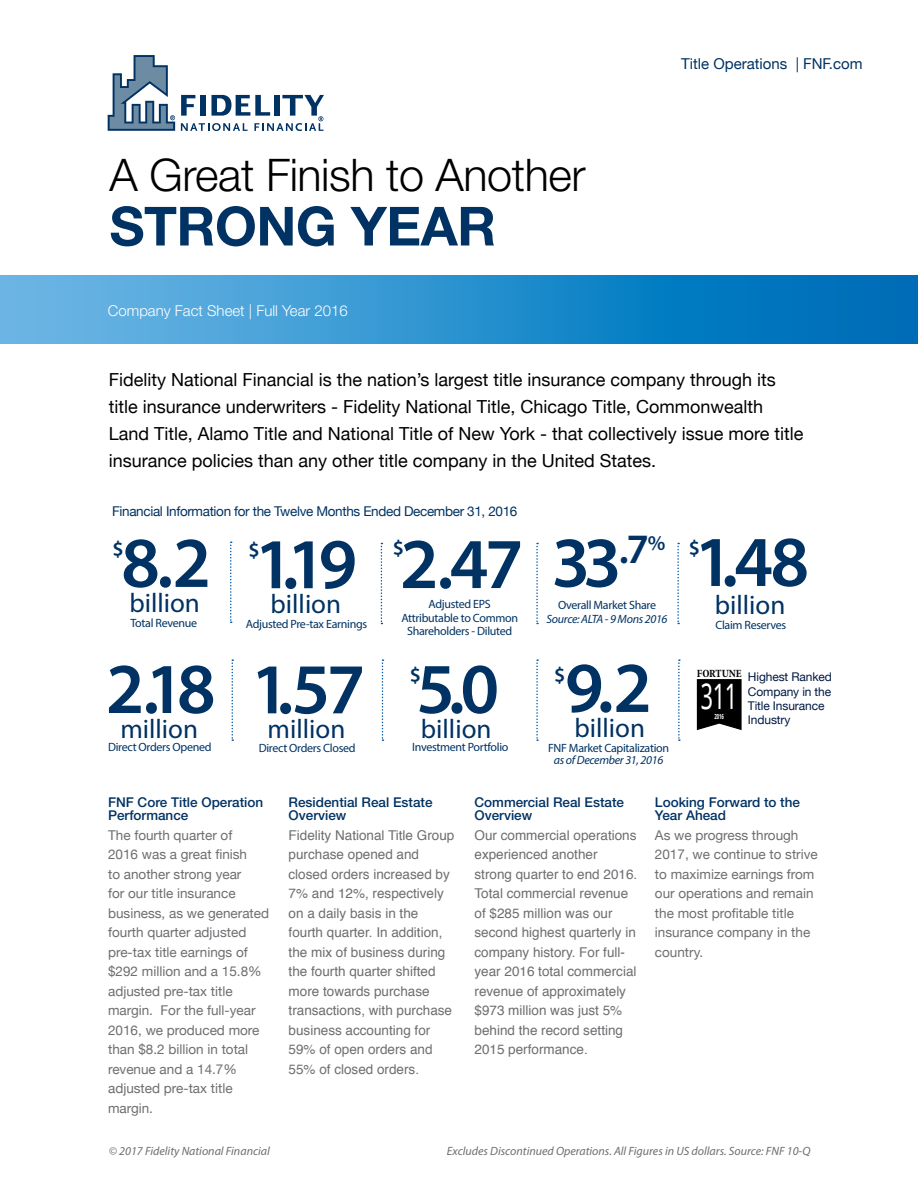
<style>
.page{position:relative;width:918px;height:1188px;background:#fff}
.page>*{position:absolute;margin:0;border:0;box-sizing:border-box;transform-origin:0 0}
.t1{font:600 72px "Myriad Pro";letter-spacing:-.075em;color:#003263}
.t2{font:700 54px "Helvetica Neue LT Pro";letter-spacing:-.01em;color:#003263}
.t3{font:300 45px "Helvetica Neue LT Pro";letter-spacing:-.01em;color:#000}
.t4{font:35.1px "Droid Sans";color:#fff;scale:.64 1}
.t5{font:27px "Myriad Pro";color:#003263}
.t6{font:600 21px "Myriad Pro";color:#003263}
.t7{font:18px/27px "Helvetica Neue";color:#000}
.t8{font:300 15px "Helvetica Neue LT Pro";color:#fff}
.t9{font:15px "Helvetica Neue";color:#003263}
.t10{font:13.5px/19.5px "Helvetica";color:#6d6e71}
.t11{font:13.5px/19.5px "Helvetica Neue";color:#6d6e71}
.t12{font:500 13.5px/13.5px "Helvetica Neue LT Pro";color:#003263}
.t13{font:13.5px "Helvetica Neue";letter-spacing:-.025em;color:#003263}
.t14{font:12px/13.5px "Myriad Pro";letter-spacing:-.025em;color:#003263;text-align:center}
.t15{font:italic 12px "Myriad Pro";color:#6d6e71}
.t16{font:12px/14.4px "Helvetica Neue";letter-spacing:-.01em;color:#001844}
.t17{font:italic 12px "Myriad Pro";letter-spacing:-.025em;color:#003263}
.t18{font:700 condensed 11.1px "Minion Pro";letter-spacing:-.005em;color:#000}
.t19{font:700 6.9px "Droid Sans";color:#fff;scale:.64 1}
</style>
<div class="page">
<div style="left:0;top:275px;width:918px;height:69px;background:linear-gradient(to right,#6eb9e7,#0069b6)"></div>
<svg style="left:230px;top:542px;width:2px;height:81px"></svg>
<svg style="left:381px;top:543px;width:1px;height:81px"></svg>
<svg style="left:536px;top:543px;width:2px;height:81px"></svg>
<svg style="left:677px;top:543px;width:2px;height:81px"></svg>
<svg style="left:536px;top:659px;width:2px;height:82px"></svg>
<svg style="left:382px;top:659px;width:1px;height:82px"></svg>
<svg style="left:232px;top:659px;width:1px;height:82px"></svg>
<svg style="left:108px;top:55px;width:67px;height:76px"></svg>
<svg style="left:181px;top:95px;width:143px;height:36px"></svg>
<svg style="left:697px;top:679px;width:45px;height:51px;background:#121212"></svg>
<svg style="left:678px;top:659px;width:2px;height:82px"></svg>
<h3 class="t3" style="left:110px;top:148px;width:478px">A Great Finish to Another</h3>
<h2 class="t2" style="left:110px;top:192px;width:388px">STRONG YEAR</h2>
<p class="t8" style="left:108px;top:301px;width:241px">Company Fact Sheet | Full Year 2016</p>
<p class="t9" style="left:681px;top:53px;width:183px">Title Operations | FNF.com</p>
<p class="t7" style="left:109px;top:367px;width:696px">Fidelity National Financial is the nation’s largest title insurance company through its title insurance underwriters - Fidelity National Title, Chicago Title, Commonwealth Land Title, Alamo Title and National Title of New York - that collectively issue more title insurance policies than any other title company in the United States.</p>
<p class="t13" style="left:112px;top:501px;width:407px">Financial Information for the Twelve Months Ended December 31, 2016</p>
<h1 class="t1" style="left:121px;top:517px;width:91px">8.2</h1>
<h3 class="t5" style="left:129px;top:586px;width:72px">billion</h3>
<h3 class="t6" style="left:112px;top:535px;width:13px">$</h3>
<p class="t14" style="left:130px;top:616px;width:68px">Total Revenue</p>
<h1 class="t1" style="left:255px;top:518px;width:104px">1.19</h1>
<h3 class="t5" style="left:271px;top:587px;width:72px">billion</h3>
<h3 class="t6" style="left:249px;top:537px;width:13px">$</h3>
<p class="t14" style="left:246px;top:617px;width:123px">Adjusted Pre-tax Earnings</p>
<h1 class="t1" style="left:400px;top:517px;width:411px">2.47 33 <sup>.7</sup><sup>%</sup> 1.48</h1>
<h3 class="t6" style="left:689px;top:534px;width:13px">$</h3>
<h3 class="t6" style="left:393px;top:535px;width:13px">$</h3>
<p class="t14" style="left:401px;top:597px;width:118px">Adjusted EPS<br>Attributable to Common<br>Shareholders - Diluted</p>
<p class="t14" style="left:558px;top:598px;width:100px">Overall Market Share</p>
<p class="t17" style="left:547px;top:612px;width:123px">Source: ALTA - 9 Mons 2016</p>
<h3 class="t5" style="left:715px;top:588px;width:72px">billion</h3>
<p class="t14" style="left:715px;top:618px;width:72px">Claim Reserves</p>
<h1 class="t1" style="left:106px;top:643px;width:111px">2.18</h1>
<h3 class="t5" style="left:120px;top:712px;width:79px">million</h3>
<h1 class="t1" style="left:251px;top:643px;width:116px">1.57</h1>
<h3 class="t5" style="left:268px;top:712px;width:79px">million</h3>
<h1 class="t1" style="left:416px;top:643px;width:84px">5.0</h1>
<h3 class="t5" style="left:421px;top:712px;width:72px">billion</h3>
<h3 class="t6" style="left:410px;top:661px;width:13px">$</h3>
<h1 class="t1" style="left:565px;top:642px;width:88px">9.2</h1>
<h3 class="t5" style="left:574px;top:711px;width:72px">billion</h3>
<h3 class="t6" style="left:554px;top:662px;width:13px">$</h3>
<p class="t18" style="left:697px;top:666px;width:46px">FORTUNE</p>
<h3 class="t4" style="left:701px;top:672px;width:58px">311</h3>
<p class="t19" style="left:715px;top:711px;width:16px">2016</p>
<p class="t16" style="left:748px;top:670px;width:86px">Highest Ranked<br>Company in the<br>Title Insurance<br>Industry</p>
<p class="t14" style="left:108px;top:740px;width:105px">Direct Orders Opened</p>
<p class="t14" style="left:259px;top:741px;width:98px">Direct Orders Closed</p>
<p class="t14" style="left:412px;top:740px;width:98px">Investment Portfolio</p>
<p class="t14" style="left:548px;top:741px;width:123px">FNF Market Capitalization</p>
<p class="t17" style="left:554px;top:753px;width:111px">as of December 31, 2016</p>
<p class="t12" style="left:108px;top:795px;width:157px">FNF Core Title Operation<br>Performance</p>
<p class="t11" style="left:108px;top:826px;width:163px">The fourth quarter of<br>2016 was a great finish<br>to another strong year<br>for our title insurance business, as we generated fourth quarter adjusted pre-tax title earnings of $292 million and a 15.8% adjusted pre-tax title margin. For the full-year<br>2016, we produced more than $8.2 billion in total revenue and a 14.7% adjusted pre-tax title margin.</p>
<p class="t12" style="left:289px;top:795px;width:146px">Residential Real Estate<br>Overview</p>
<p class="t10" style="left:289px;top:826px;width:167px">Fidelity National Title Group purchase opened and closed orders increased by<br>7% and 12%, respectively on a daily basis in the fourth quarter. In addition, the mix of business during the fourth quarter shifted more towards purchase transactions, with purchase business accounting for<br>59% of open orders and<br>55% of closed orders.</p>
<p class="t12" style="left:475px;top:795px;width:151px">Commercial Real Estate<br>Overview</p>
<p class="t10" style="left:475px;top:826px;width:164px">Our commercial operations experienced another strong quarter to end 2016.<br>Total commercial revenue of $285 million was our second highest quarterly in company history. For full&shy;year 2016 total commercial revenue of approximately $973 million was just 5% behind the record setting<br>2015 performance.</p>
<p class="t12" style="left:655px;top:795px;width:147px">Looking Forward to the<br>Year Ahead</p>
<p class="t11" style="left:655px;top:826px;width:164px">As we progress through<br>2017, we continue to strive to maximize earnings from our operations and remain the most profitable title insurance company in the country.</p>
<p class="t15" style="left:109px;top:1144px;width:162px">© 2017 Fidelity National Financial</p>
<p class="t15" style="left:447px;top:1144px;width:365px">Excludes Discontinued Operations. All Figures in US dollars. Source: FNF 10-Q</p>
</div>
